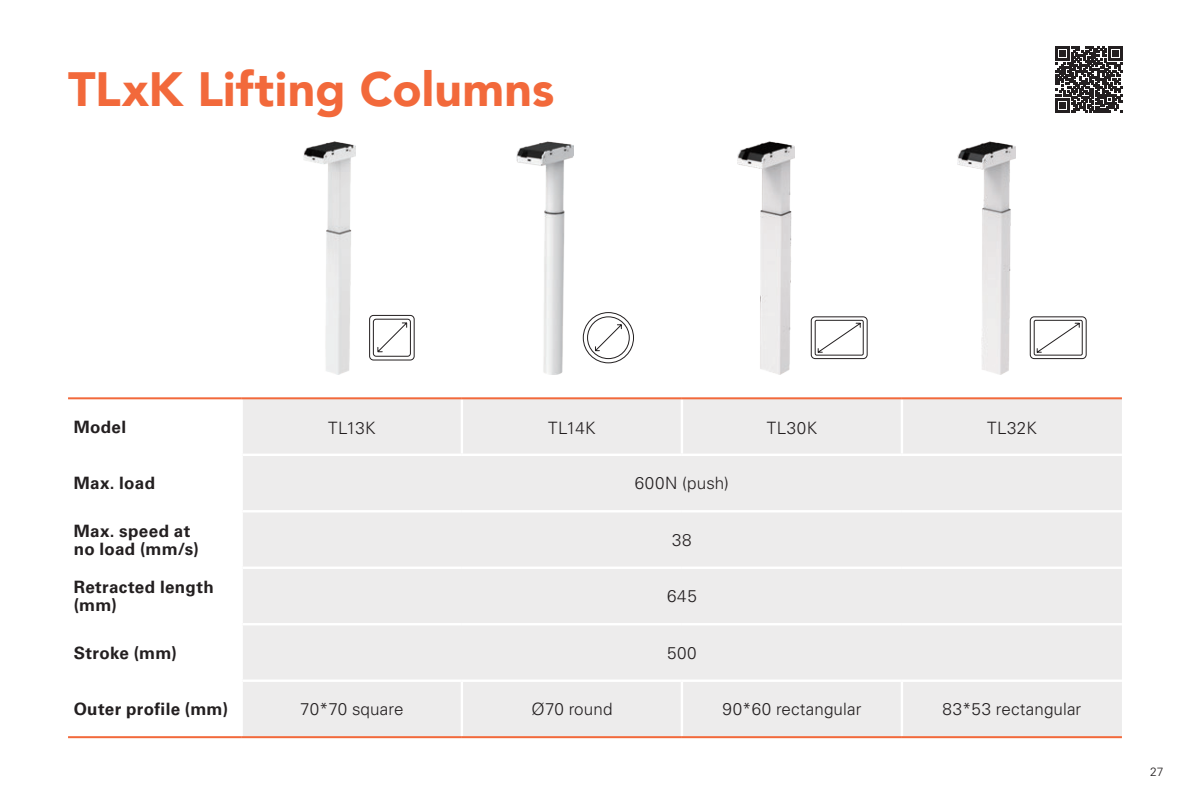
<style>
.page{position:relative;width:1191px;height:806px;background:#fff}
.page>*{position:absolute;margin:0;border:0;box-sizing:border-box;transform-origin:0 0}
.t1{font:900 48px "Avenir LT";letter-spacing:.005em;color:#f2693b}
.t2{font:300 17px "Univers LT Std";letter-spacing:.01em;color:#231f20}
.t3{font:700 17px/18px "Univers LT Std";letter-spacing:.02em;color:#231f20}
.t4{font:300 12px "Univers LT Std";color:#231f20}
</style>
<div class="page">
<img style="left:303px;top:142px;width:52px;height:232px">
<img style="left:517px;top:142px;width:56px;height:232px">
<img style="left:737px;top:142px;width:58px;height:232px">
<img style="left:957px;top:142px;width:58px;height:232px">
<div style="left:243px;top:399px;width:879px;height:336px;background:#edecec"></div>
<hr style="left:461px;top:399px;width:2px;height:54px;background:#fff">
<hr style="left:680px;top:399px;width:3px;height:54px;background:#fff">
<hr style="left:900px;top:399px;width:3px;height:54px;background:#fff">
<hr style="left:243px;top:453px;width:219px;height:2px;background:#fff">
<hr style="left:462px;top:453px;width:220px;height:2px;background:#fff">
<hr style="left:682px;top:453px;width:220px;height:2px;background:#fff">
<hr style="left:902px;top:453px;width:220px;height:2px;background:#fff">
<hr style="left:243px;top:509px;width:219px;height:3px;background:#fff">
<hr style="left:462px;top:509px;width:220px;height:3px;background:#fff">
<hr style="left:682px;top:509px;width:220px;height:3px;background:#fff">
<hr style="left:902px;top:509px;width:220px;height:3px;background:#fff">
<hr style="left:243px;top:566px;width:219px;height:2px;background:#fff">
<hr style="left:462px;top:566px;width:220px;height:2px;background:#fff">
<hr style="left:682px;top:566px;width:220px;height:2px;background:#fff">
<hr style="left:902px;top:566px;width:220px;height:2px;background:#fff">
<hr style="left:243px;top:622px;width:219px;height:3px;background:#fff">
<hr style="left:462px;top:622px;width:220px;height:3px;background:#fff">
<hr style="left:682px;top:622px;width:220px;height:3px;background:#fff">
<hr style="left:902px;top:622px;width:220px;height:3px;background:#fff">
<hr style="left:243px;top:679px;width:219px;height:2px;background:#fff">
<hr style="left:462px;top:679px;width:220px;height:2px;background:#fff">
<hr style="left:461px;top:681px;width:2px;height:54px;background:#fff">
<hr style="left:682px;top:679px;width:220px;height:2px;background:#fff">
<hr style="left:680px;top:681px;width:3px;height:54px;background:#fff">
<hr style="left:902px;top:679px;width:220px;height:2px;background:#fff">
<hr style="left:900px;top:681px;width:3px;height:54px;background:#fff">
<hr style="left:68px;top:397px;width:174px;height:2px;background:#f2693b">
<hr style="left:242px;top:397px;width:220px;height:2px;background:#f2693b">
<hr style="left:462px;top:397px;width:220px;height:2px;background:#f2693b">
<hr style="left:682px;top:397px;width:220px;height:2px;background:#f2693b">
<hr style="left:902px;top:397px;width:220px;height:2px;background:#f2693b">
<hr style="left:68px;top:735px;width:174px;height:2px;background:#f2693b">
<hr style="left:242px;top:735px;width:220px;height:2px;background:#f2693b">
<hr style="left:462px;top:735px;width:220px;height:2px;background:#f2693b">
<hr style="left:682px;top:735px;width:220px;height:2px;background:#f2693b">
<hr style="left:902px;top:735px;width:220px;height:2px;background:#f2693b">
<svg style="left:369px;top:314px;width:46px;height:46px"></svg>
<svg style="left:582px;top:312px;width:52px;height:51px"></svg>
<svg style="left:810px;top:316px;width:58px;height:43px"></svg>
<svg style="left:1029px;top:316px;width:58px;height:43px"></svg>
<svg style="left:1055px;top:46px;width:67px;height:67px"></svg>
<h1 class="t1" style="left:68px;top:60px;width:488px">TLxK Lifting Columns</h1>
<p class="t3" style="left:74px;top:417px;width:54px">Model</p>
<p class="t2" style="left:328px;top:417px;width:49px">TL13K</p>
<p class="t2" style="left:548px;top:417px;width:49px">TL14K</p>
<p class="t2" style="left:766px;top:417px;width:52px">TL30K</p>
<p class="t2" style="left:987px;top:417px;width:51px">TL32K</p>
<p class="t3" style="left:74px;top:474px;width:83px">Max. load</p>
<p class="t2" style="left:635px;top:472px;width:96px">600N (push)</p>
<p class="t3" style="left:74px;top:521px;width:127px">Max. speed at no load (mm/s)</p>
<p class="t2" style="left:672px;top:529px;width:21px">38</p>
<p class="t3" style="left:74px;top:578px;width:141px">Retracted length (mm)</p>
<p class="t2" style="left:667px;top:585px;width:31px">645</p>
<p class="t3" style="left:74px;top:643px;width:105px">Stroke (mm)</p>
<p class="t2" style="left:667px;top:642px;width:31px">500</p>
<p class="t3" style="left:74px;top:699px;width:156px">Outer profile (mm)</p>
<p class="t2" style="left:300px;top:698px;width:105px">70*70 square</p>
<p class="t2" style="left:531px;top:698px;width:83px">Ø70 round</p>
<p class="t2" style="left:722px;top:698px;width:140px">90*60 rectangular</p>
<p class="t2" style="left:942px;top:698px;width:140px">83*53 rectangular</p>
<p class="t4" style="left:1150px;top:764px;width:15px">27</p>
</div>
